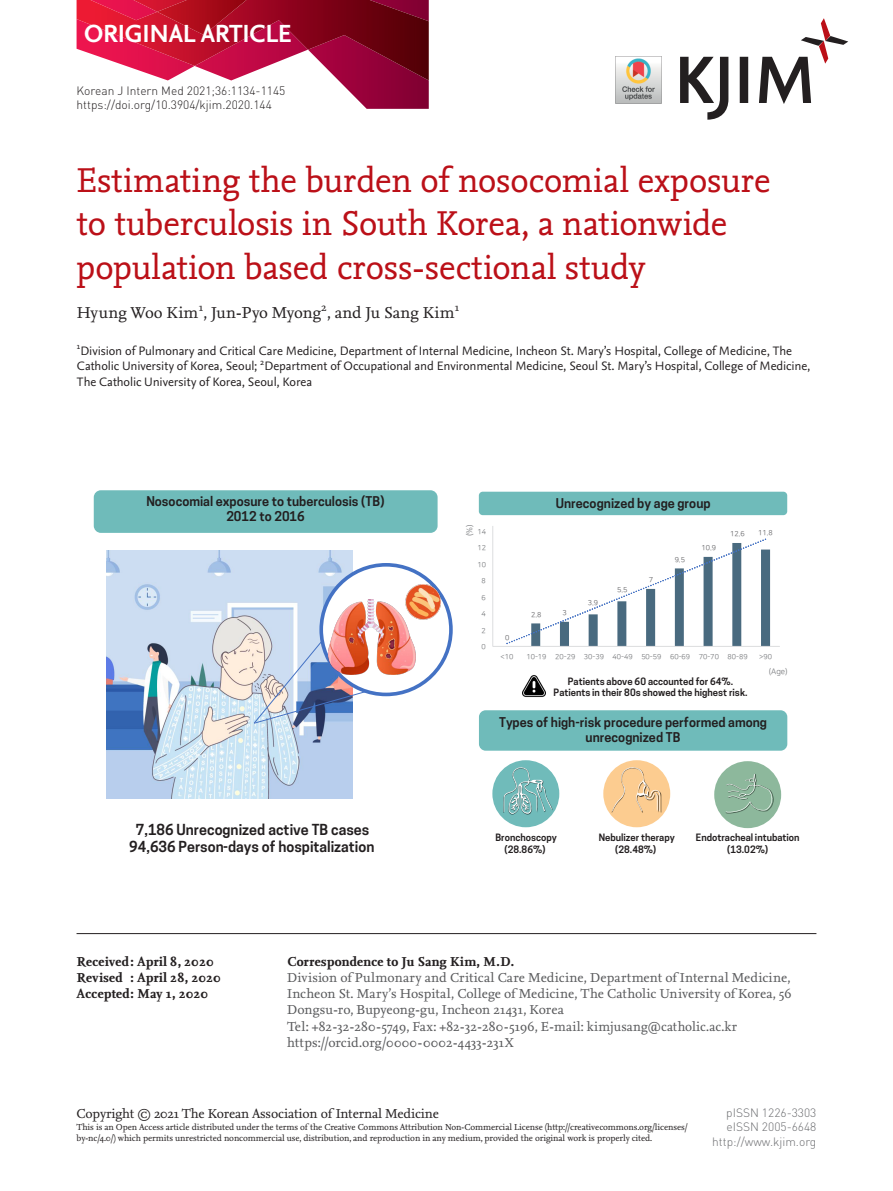
<style>
.page{position:relative;width:893px;height:1191px;background:#fff}
.page>*{position:absolute;margin:0;border:0;box-sizing:border-box;transform-origin:0 0}
.논문제목{font:36px/43.2px "Nexus Mix";letter-spacing:-.01em;color:#bb1018}
.t1{font:700 25.95px "Nexus Sans";letter-spacing:-.01em;color:#fff}
.저자{font:16.5px "Nexus Serif";letter-spacing:.005em;color:#231f20}
.t2{font:600 14.25px/17.1px "Cooper Hewitt";color:#231f20;text-align:center}
.교신저자{font:13.5px/16.2px "Nexus Serif";letter-spacing:.01em;color:#57585a;text-align:justify}
.교신저자-2{font:700 13.5px "Nexus Serif";letter-spacing:.005em;color:#231f20}
.t3{font:13.5px "Nexus Serif";letter-spacing:-.01em;color:#231f20}
.소속{font:12.75px/15.3px "Nexus Sans";letter-spacing:-.005em;color:#231f20}
.t4{font:600 12.6px/15.3px "Cooper Hewitt";color:#231f20;text-align:center}
.t5{font:300 12px "DIN Pro";color:#231f20}
.t6{font:300 12px/14.4px "DIN Pro";color:#6c6d70;text-align:right}
.t7{font:600 9.6px/11.4px "Cooper Hewitt";color:#231f20;text-align:center}
.t8{font:9px/10.8px "Nexus Serif";letter-spacing:-.01em;color:#231f20}
.t9{font:7.95px "Nanum Square OTF ac R";color:#76787b}
.t10{font:7.2px "Nanum Square OTF ac R";letter-spacing:-.005em;color:#76787b}
.t11{font:7.2px "Nanum Square OTF ac R";color:#636366}
</style>
<div class="page">
<svg style="left:167px;top:80px;width:262px;height:29px"></svg>
<img style="left:77px;top:0;width:352px;height:80px">
<img style="left:157px;top:0;width:132px;height:35px">
<svg style="left:680px;top:18px;width:168px;height:102px"></svg>
<hr style="left:77px;top:933px;width:739px;height:1px;background:#231f20">
<img style="left:106px;top:550px;width:247px;height:248px">
<div style="left:94px;top:490px;width:344px;height:43px;background:#6fbbba;border-radius:7px"></div>
<div style="left:479px;top:492px;width:308px;height:23px;background:#6fbbba;border-radius:4px"></div>
<div style="left:479px;top:710px;width:308px;height:40px;background:#6fbbba;border-radius:7px"></div>
<div style="left:321px;top:565px;width:130px;height:129px;background:#fff;border-radius:50%"></div>
<div style="left:319px;top:563px;width:134px;height:133px;border:4px solid #4472c4;border-radius:50%"></div>
<img style="left:329px;top:584px;width:112px;height:90px">
<img style="left:254px;top:641px;width:113px;height:82px">
<hr style="left:493px;top:646px;width:287px;height:1px;background:#dcdddf">
<svg style="left:506px;top:538px;width:264px;height:108px"></svg>
<hr style="left:492px;top:526px;width:1px;height:120px;background:#dcdddf">
<img style="left:523px;top:675px;width:23px;height:22px">
<div style="left:492px;top:760px;width:67px;height:67px;background:#70bbba;border-radius:50%"></div>
<svg style="left:504px;top:766px;width:48px;height:49px"></svg>
<div style="left:603px;top:760px;width:67px;height:67px;background:#fccc90;border-radius:50%"></div>
<img style="left:612px;top:770px;width:49px;height:42px">
<svg style="left:612px;top:765px;width:48px;height:46px"></svg>
<div style="left:714px;top:761px;width:67px;height:67px;background:#8db89c;border-radius:50%"></div>
<img style="left:726px;top:793px;width:47px;height:20px">
<svg style="left:726px;top:774px;width:46px;height:38px"></svg>
<img style="left:615px;top:56px;width:47px;height:47px">
<h2 class="t1" style="left:84px;top:17px;width:209px">ORIGINAL ARTICLE</h2>
<p class="t5" style="left:77px;top:82px;width:210px">Korean J Intern Med 2021;36:1134-1145</p>
<p class="t5" style="left:77px;top:96px;width:197px">https://doi.org/10.3904/kjim.2020.144</p>
<p class="논문제목" style="left:77px;top:158px;width:695px">Estimating the burden of nosocomial exposure to tuberculosis in South Korea, a nationwide population based cross-sectional study</p>
<p class="저자" style="left:77px;top:302px;width:384px">Hyung Woo Kim<sup>1</sup>, Jun-Pyo Myong<sup>2</sup>, and Ju Sang Kim<sup>1</sup></p>
<p class="소속" style="left:77px;top:343px;width:735px"><sup>1</sup>Division of Pulmonary and Critical Care Medicine, Department of Internal Medicine, Incheon St. Mary’s Hospital, College of Medicine, The<br>Catholic University of Korea, Seoul; <sup>2</sup>Department of Occupational and Environmental Medicine, Seoul St. Mary’s Hospital, College of Medicine,<br>The Catholic University of Korea, Seoul, Korea</p>
<p class="t4" style="left:146px;top:494px;width:240px">Nosocomial exposure to tuberculosis (TB)<br>2012 to 2016</p>
<p class="t4" style="left:556px;top:495px;width:156px">Unrecognized by age group</p>
<p class="t9" style="left:466px;top:536px;width:13px;rotate:-90deg">(%)</p>
<p class="t10" style="left:477px;top:528px;width:10px">14</p>
<p class="t10" style="left:477px;top:544px;width:10px">12</p>
<p class="t10" style="left:477px;top:561px;width:10px">10</p>
<p class="t10" style="left:481px;top:577px;width:6px">8</p>
<p class="t10" style="left:481px;top:593px;width:6px">6</p>
<p class="t10" style="left:481px;top:610px;width:6px">4</p>
<p class="t10" style="left:481px;top:626px;width:6px">2</p>
<p class="t10" style="left:481px;top:643px;width:6px">0</p>
<p class="t11" style="left:505px;top:634px;width:6px">0</p>
<p class="t11" style="left:531px;top:611px;width:12px">2.8</p>
<p class="t11" style="left:563px;top:609px;width:6px">3</p>
<p class="t11" style="left:588px;top:599px;width:12px">3.9</p>
<p class="t11" style="left:617px;top:586px;width:12px">5.5</p>
<p class="t11" style="left:649px;top:576px;width:6px">7</p>
<p class="t11" style="left:675px;top:556px;width:12px">9.5</p>
<p class="t11" style="left:701px;top:544px;width:16px">10.9</p>
<p class="t11" style="left:730px;top:530px;width:16px">12.6</p>
<p class="t11" style="left:758px;top:529px;width:16px">11.8</p>
<p class="t10" style="left:501px;top:653px;width:14px">&lt;10</p>
<p class="t10" style="left:526px;top:653px;width:223px">10-19 20-29 30-39 40-49 50-59 60-69 70-70 80-89</p>
<p class="t10" style="left:759px;top:653px;width:14px">&gt;90</p>
<p class="t2" style="left:129px;top:821px;width:247px">7,186 Unrecognized active TB cases<br>94,636 Person-days of hospitalization</p>
<p class="t9" style="left:769px;top:667px;width:21px">(Age)</p>
<p class="t7" style="left:554px;top:675px;width:195px">Patients above 60 accounted for 64%.<br>Patients in their 80s showed the highest risk.</p>
<p class="t4" style="left:499px;top:714px;width:269px">Types of high-risk procedure performed among unrecognized TB</p>
<p class="t7" style="left:495px;top:832px;width:63px">Bronchoscopy (28.86%)</p>
<p class="t7" style="left:599px;top:832px;width:78px">Nebulizer therapy (28.48%)</p>
<p class="t7" style="left:696px;top:832px;width:105px">Endotracheal intubation (13.02%)</p>
<p class="교신저자-2" style="left:77px;top:952px;width:139px">Received: April 8, 2020</p>
<p class="교신저자-2" style="left:77px;top:968px;width:146px">Revised : April 28, 2020</p>
<p class="교신저자-2" style="left:77px;top:985px;width:133px">Accepted: May 1, 2020</p>
<p class="교신저자-2" style="left:287px;top:952px;width:229px">Correspondence to Ju Sang Kim, M.D.</p>
<p class="교신저자" style="left:287px;top:969px;width:506px">Division of Pulmonary and Critical Care Medicine, Department of Internal Medicine, Incheon St. Mary’s Hospital, College of Medicine, The Catholic University of Korea, 56<br>Dongsu-ro, Bupyeong-gu, Incheon 21431, Korea</p>
<p class="교신저자" style="left:287px;top:1017px;width:452px">Tel: +82-32-280-5749, Fax: +82-32-280-5196, E-mail: kimjusang@catholic.ac.kr</p>
<p class="교신저자" style="left:287px;top:1034px;width:228px">https://orcid.org/0000-0002-4433-231X</p>
<p class="t3" style="left:77px;top:1105px;width:364px">Copyright © 2021 The Korean Association of Internal Medicine</p>
<p class="t8" style="left:77px;top:1122px;width:613px">This is an Open Access article distributed under the terms of the Creative Commons Attribution Non-Commercial License (http://creativecommons.org/licenses/ by-nc/4.0/) which permits unrestricted noncommercial use, distribution, and reproduction in any medium, provided the original work is properly cited.</p>
<p class="t6" style="left:712px;top:1105px;width:106px">pISSN 1226-3303 eISSN 2005-6648 http://www.kjim.org</p>
</div>
